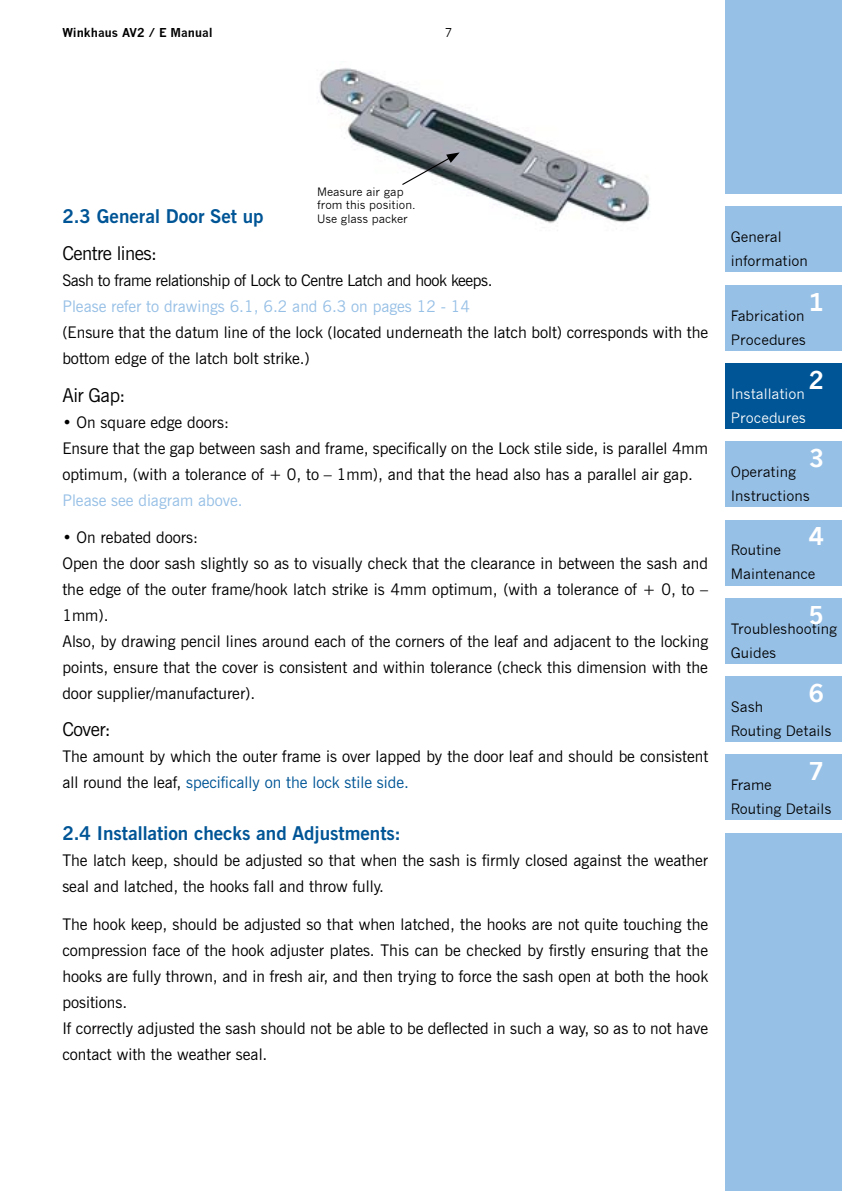
<style>
.page{position:relative;width:842px;height:1191px;background:#fff}
.page>*{position:absolute;margin:0;border:0;box-sizing:border-box;transform-origin:0 0}
.t1{font:700 24px "News Gothic";color:#fff}
.t2{font:700 19px "News Gothic BT";color:#005596}
.t3{font:19px "News Gothic BT";letter-spacing:-.025em;color:#000}
.t4{font:16px/26px "News Gothic BT";color:#000}
.t5{font:16px "News Gothic BT";color:#97c0e6}
.t6{font:16px "News Gothic BT";letter-spacing:-.025em;color:#000}
.t7{font:14px/24px "News Gothic";color:#000}
.t8{font:14px/24px "News Gothic";color:#fff}
.t9{font:700 12px "News Gothic";color:#000}
.t10{font:12px "News Gothic";color:#000}
.t11{font:11.4px/13.6px "News Gothic";color:#000}
.s1{color:#005596}
</style>
<div class="page">
<div style="left:725px;top:0;width:117px;height:194px;background:#97c0e6"></div>
<div style="left:725px;top:207px;width:117px;height:65px;background:#97c0e6"></div>
<div style="left:725px;top:285px;width:117px;height:65px;background:#97c0e6"></div>
<div style="left:725px;top:363px;width:117px;height:65px;background:#005596"></div>
<div style="left:725px;top:441px;width:117px;height:66px;background:#97c0e6"></div>
<div style="left:725px;top:520px;width:117px;height:65px;background:#97c0e6"></div>
<div style="left:725px;top:598px;width:117px;height:65px;background:#97c0e6"></div>
<div style="left:725px;top:676px;width:117px;height:65px;background:#97c0e6"></div>
<div style="left:725px;top:754px;width:117px;height:66px;background:#97c0e6"></div>
<div style="left:725px;top:833px;width:117px;height:358px;background:#97c0e6"></div>
<img style="left:317px;top:68px;width:333px;height:156px">
<svg style="left:401px;top:152px;width:59px;height:34px"></svg>
<p class="t9" style="left:62px;top:25px;width:152px">Winkhaus AV2 / E Manual</p>
<p class="t10" style="left:445px;top:26px;width:9px">7</p>
<p class="t11" style="left:317px;top:185px;width:100px">Measure air gap from this position.<br>Use glass packer</p>
<p class="t2" style="left:62px;top:204px;width:203px">2.3 General Door Set up</p>
<p class="t3" style="left:62px;top:242px;width:96px">Centre lines:</p>
<p class="t6" style="left:62px;top:271px;width:432px">Sash to frame relationship of Lock to Centre Latch and hook keeps.</p>
<p class="t5" style="left:62px;top:297px;width:409px">Please refer to drawings 6.1, 6.2 and 6.3 on pages 12 - 14</p>
<p class="t4" style="left:62px;top:319px;width:647px">(Ensure that the datum line of the lock (located underneath the latch bolt) corresponds with the bottom edge of the latch bolt strike.)</p>
<p class="t3" style="left:62px;top:383px;width:64px">Air Gap:</p>
<p class="t4" style="left:62px;top:409px;width:647px">• On square edge doors:<br>Ensure that the gap between sash and frame, specifically on the Lock stile side, is parallel 4mm optimum, (with a tolerance of + 0, to – 1mm), and that the head also has a parallel air gap.</p>
<p class="t5" style="left:62px;top:490px;width:182px">Please see diagram above.</p>
<p class="t4" style="left:62px;top:524px;width:647px">• On rebated doors:<br>Open the door sash slightly so as to visually check that the clearance in between the sash and the edge of the outer frame/hook latch strike is 4mm optimum, (with a tolerance of + 0, to – 1mm).<br>Also, by drawing pencil lines around each of the corners of the leaf and adjacent to the locking points, ensure that the cover is consistent and within tolerance (check this dimension with the door supplier/manufacturer).</p>
<p class="t3" style="left:62px;top:718px;width:50px">Cover:</p>
<p class="t4" style="left:62px;top:743px;width:647px">The amount by which the outer frame is over lapped by the door leaf and should be consistent all round the leaf, <span class="s1">specifically on the lock stile side.</span></p>
<p class="t2" style="left:62px;top:822px;width:340px">2.4 Installation checks and Adjustments:</p>
<p class="t4" style="left:62px;top:847px;width:647px">The latch keep, should be adjusted so that when the sash is firmly closed against the weather seal and latched, the hooks fall and throw fully.</p>
<p class="t4" style="left:62px;top:911px;width:647px">The hook keep, should be adjusted so that when latched, the hooks are not quite touching the compression face of the hook adjuster plates. This can be checked by firstly ensuring that the hooks are fully thrown, and in fresh air, and then trying to force the sash open at both the hook positions.<br>If correctly adjusted the sash should not be able to be deflected in such a way, so as to not have contact with the weather seal.</p>
<p class="t7" style="left:731px;top:225px;width:79px">General information</p>
<h1 class="t1" style="left:809px;top:287px;width:16px">1</h1>
<p class="t7" style="left:731px;top:303px;width:77px">Fabrication<br>Procedures</p>
<h1 class="t1" style="left:809px;top:365px;width:16px">2</h1>
<p class="t8" style="left:731px;top:382px;width:77px">Installation<br>Procedures</p>
<h1 class="t1" style="left:809px;top:444px;width:16px">3</h1>
<p class="t7" style="left:731px;top:460px;width:81px">Operating<br>Instructions</p>
<h1 class="t1" style="left:809px;top:522px;width:16px">4</h1>
<p class="t7" style="left:731px;top:538px;width:86px">Routine<br>Maintenance</p>
<h1 class="t1" style="left:809px;top:600px;width:16px">5</h1>
<p class="t7" style="left:731px;top:616px;width:108px">Troubleshooting<br>Guides</p>
<h1 class="t1" style="left:809px;top:678px;width:16px">6</h1>
<p class="t7" style="left:731px;top:695px;width:102px">Sash<br>Routing Details</p>
<h1 class="t1" style="left:809px;top:757px;width:16px">7</h1>
<p class="t7" style="left:731px;top:773px;width:102px">Frame<br>Routing Details</p>
</div>
